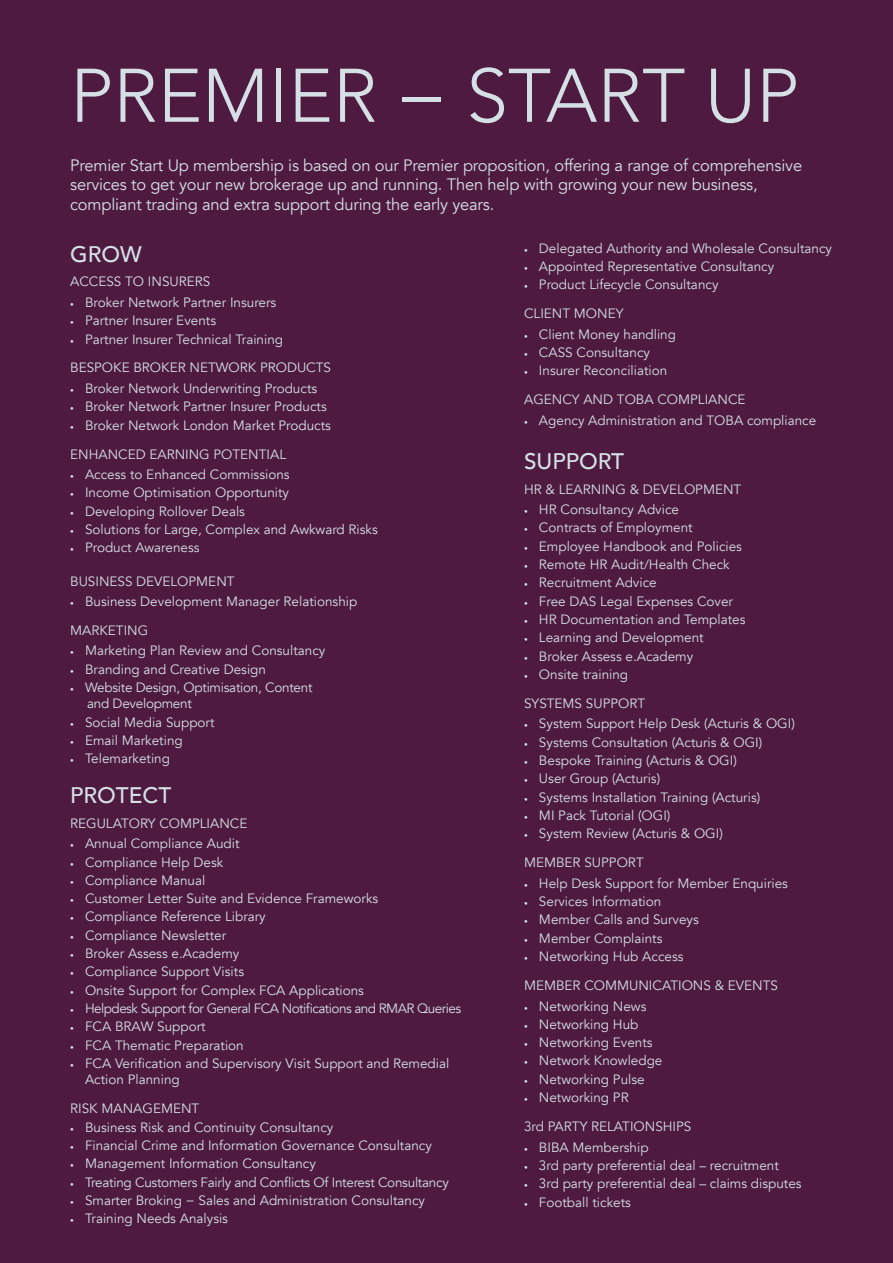
<style>
.page{position:relative;width:893px;height:1263px;background:#4e1a3f}
.page>*{position:absolute;margin:0;border:0;box-sizing:border-box;transform-origin:0 0}
.t1{font:300 75px "Avenir";color:#d5e0e6}
.t2{font:500 22.5px "Avenir";color:#d5e0e6}
.t3{font:16.5px/19.5px "Avenir";letter-spacing:-.01em;color:#d5e0e6}
.t4{font:13.5px/29px "Avenir";color:#d5e0e6}
.t5{font:13.5px/16.2px "Avenir";letter-spacing:-.02em;color:#d5e0e6}
.t6{font:13.5px "Avenir";letter-spacing:-.04em;color:#d5e0e6}
.s1{font-weight:400}
.s2{font-size:7.5px}
</style>
<div class="page">
<h1 class="t1" style="left:70px;top:52px;width:483px">PREM IER <span class="s1">−</span> START</h1>
<h1 class="t1" style="left:705px;top:52px;width:44px">UP</h1>
<p class="t3" style="left:70px;top:156px;width:733px">Premier Start Up membership is based on our Premier proposition, offering a range of comprehensive services to get your new brokerage up and running. Then help with growing your new business, compliant trading and extra support during the early years.</p>
<h2 class="t2" style="left:70px;top:234px;width:73px">GROW</h2>
<p class="t4" style="left:70px;top:268px;width:142px">ACCESS TO INSURERS</p>
<p class="t4" style="left:70px;top:288px;width:208px"><span class="s2">•</span> Broker Network Partner Insurers</p>
<p class="t4" style="left:70px;top:306px;width:147px"><span class="s2">•</span> Partner Insurer Events</p>
<p class="t4" style="left:70px;top:325px;width:262px"><span class="s2">•</span> Partner Insurer Technical Training<br>BESPOKE BROKER NETWORK PRODUCTS</p>
<p class="t4" style="left:70px;top:374px;width:249px"><span class="s2">•</span> Broker Network Underwriting Products</p>
<p class="t4" style="left:70px;top:392px;width:258px"><span class="s2">•</span> Broker Network Partner Insurer Products</p>
<p class="t4" style="left:70px;top:411px;width:262px"><span class="s2">•</span> Broker Network London Market Products<br>ENHANCED EARNING POTENTIAL</p>
<p class="t4" style="left:70px;top:460px;width:221px"><span class="s2">•</span> Access to Enhanced Commissions</p>
<p class="t4" style="left:70px;top:478px;width:220px"><span class="s2">•</span> Income Optimisation Opportunity</p>
<p class="t4" style="left:70px;top:497px;width:176px"><span class="s2">•</span> Developing Rollover Deals</p>
<p class="t4" style="left:70px;top:515px;width:309px"><span class="s2">•</span> Solutions for Large, Complex and Awkward Risks</p>
<p class="t4" style="left:70px;top:533px;width:131px"><span class="s2">•</span> Product Awareness</p>
<p class="t4" style="left:70px;top:567px;width:166px">BUSINESS DEVELOPMENT</p>
<p class="t4" style="left:70px;top:587px;width:289px"><span class="s2">•</span> Business Development Manager Relationship<br>MARKETING</p>
<p class="t4" style="left:70px;top:636px;width:257px"><span class="s2">•</span> Marketing Plan Review and Consultancy</p>
<p class="t4" style="left:70px;top:655px;width:197px"><span class="s2">•</span> Branding and Creative Design</p>
<p class="t5" style="left:87px;top:679px;width:227px;text-indent:-17px"><span class="s2">•</span> Website Design, Optimisation, Content and Development</p>
<p class="t4" style="left:70px;top:708px;width:146px"><span class="s2">•</span> Social Media Support</p>
<p class="t4" style="left:70px;top:726px;width:114px"><span class="s2">•</span> Email Marketing</p>
<p class="t4" style="left:70px;top:744px;width:101px"><span class="s2">•</span> Telemarketing</p>
<h2 class="t2" style="left:70px;top:776px;width:103px">PROTECT</h2>
<p class="t4" style="left:70px;top:809px;width:179px">REGULATORY COMPLIANCE</p>
<p class="t4" style="left:70px;top:829px;width:171px"><span class="s2">•</span> Annual Compliance Audit</p>
<p class="t4" style="left:70px;top:848px;width:155px"><span class="s2">•</span> Compliance Help Desk</p>
<p class="t4" style="left:70px;top:866px;width:137px"><span class="s2">•</span> Compliance Manual</p>
<p class="t4" style="left:70px;top:884px;width:310px"><span class="s2">•</span> Customer Letter Suite and Evidence Frameworks</p>
<p class="t4" style="left:70px;top:902px;width:197px"><span class="s2">•</span> Compliance Reference Library</p>
<p class="t4" style="left:70px;top:921px;width:158px"><span class="s2">•</span> Compliance Newsletter</p>
<p class="t4" style="left:70px;top:939px;width:171px"><span class="s2">•</span> Broker Assess e.Academy</p>
<p class="t4" style="left:70px;top:957px;width:175px"><span class="s2">•</span> Compliance Support Visits</p>
<p class="t4" style="left:70px;top:976px;width:295px"><span class="s2">•</span> Onsite Support for Complex FCA Applications</p>
<p class="t6" style="left:70px;top:1000px;width:392px"><span class="s2">•</span> Helpdesk Support for General FCA Notifications and RMAR Queries</p>
<p class="t4" style="left:70px;top:1012px;width:137px"><span class="s2">•</span> FCA BRAW Support</p>
<p class="t4" style="left:70px;top:1031px;width:175px"><span class="s2">•</span> FCA Thematic Preparation</p>
<p class="t4" style="left:85px;top:1055px;width:366px;line-height:16.2px;text-indent:-15px"><span class="s2">•</span> FCA Verification and Supervisory Visit Support and Remedial<br>Action Planning</p>
<p class="t4" style="left:70px;top:1094px;width:131px">RISK MANAGEMENT</p>
<p class="t4" style="left:70px;top:1113px;width:265px"><span class="s2">•</span> Business Risk and Continuity Consultancy</p>
<p class="t4" style="left:70px;top:1131px;width:363px"><span class="s2">•</span> Financial Crime and Information Governance Consultancy</p>
<p class="t4" style="left:70px;top:1149px;width:247px"><span class="s2">•</span> Management Information Consultancy</p>
<p class="t5" style="left:70px;top:1174px;width:380px"><span class="s2">•</span> Treating Customers Fairly and Conflicts Of Interest Consultancy</p>
<p class="t4" style="left:70px;top:1186px;width:356px"><span class="s2">•</span> Smarter Broking − Sales and Administration Consultancy</p>
<p class="t4" style="left:70px;top:1204px;width:159px"><span class="s2">•</span> Training Needs Analysis</p>
<p class="t4" style="left:524px;top:234px;width:309px"><span class="s2">•</span> Delegated Authority and Wholesale Consultancy</p>
<p class="t4" style="left:524px;top:252px;width:252px"><span class="s2">•</span> Appointed Representative Consultancy</p>
<p class="t4" style="left:524px;top:270px;width:196px"><span class="s2">•</span> Product Lifecycle Consultancy<br>CLIENT MONEY</p>
<p class="t4" style="left:524px;top:320px;width:153px"><span class="s2">•</span> Client Money handling</p>
<p class="t4" style="left:524px;top:338px;width:127px"><span class="s2">•</span> CASS Consultancy</p>
<p class="t4" style="left:524px;top:357px;width:223px"><span class="s2">•</span> Insurer Reconciliation<br>AGENCY AND TOBA COMPLIANCE</p>
<p class="t4" style="left:524px;top:406px;width:294px"><span class="s2">•</span> Agency Administration and TOBA compliance</p>
<h2 class="t2" style="left:524px;top:442px;width:102px">SUPPORT</h2>
<p class="t4" style="left:524px;top:475px;width:219px">HR &amp; LEARNING &amp; DEVELOPMENT</p>
<p class="t4" style="left:524px;top:495px;width:156px"><span class="s2">•</span> HR Consultancy Advice</p>
<p class="t4" style="left:524px;top:513px;width:170px"><span class="s2">•</span> Contracts of Employment</p>
<p class="t4" style="left:524px;top:532px;width:219px"><span class="s2">•</span> Employee Handbook and Policies</p>
<p class="t4" style="left:524px;top:550px;width:207px"><span class="s2">•</span> Remote HR Audit/Health Check</p>
<p class="t4" style="left:524px;top:568px;width:134px"><span class="s2">•</span> Recruitment Advice</p>
<p class="t4" style="left:524px;top:587px;width:210px"><span class="s2">•</span> Free DAS Legal Expenses Cover</p>
<p class="t4" style="left:524px;top:605px;width:223px"><span class="s2">•</span> HR Documentation and Templates</p>
<p class="t4" style="left:524px;top:623px;width:181px"><span class="s2">•</span> Learning and Development</p>
<p class="t4" style="left:524px;top:642px;width:171px"><span class="s2">•</span> Broker Assess e.Academy</p>
<p class="t4" style="left:524px;top:660px;width:123px"><span class="s2">•</span> Onsite training<br>SYSTEMS SUPPORT</p>
<p class="t4" style="left:524px;top:709px;width:272px"><span class="s2">•</span> System Support Help Desk (Acturis &amp; OGI)</p>
<p class="t4" style="left:524px;top:728px;width:240px"><span class="s2">•</span> Systems Consultation (Acturis &amp; OGI)</p>
<p class="t4" style="left:524px;top:746px;width:214px"><span class="s2">•</span> Bespoke Training (Acturis &amp; OGI)</p>
<p class="t4" style="left:524px;top:764px;width:138px"><span class="s2">•</span> User Group (Acturis)</p>
<p class="t4" style="left:524px;top:783px;width:238px"><span class="s2">•</span> Systems Installation Training (Acturis)</p>
<p class="t4" style="left:524px;top:801px;width:148px"><span class="s2">•</span> MI Pack Tutorial (OGI)</p>
<p class="t4" style="left:524px;top:819px;width:200px"><span class="s2">•</span> System Review (Acturis &amp; OGI)<br>MEMBER SUPPORT</p>
<p class="t4" style="left:524px;top:869px;width:265px"><span class="s2">•</span> Help Desk Support for Member Enquiries</p>
<p class="t4" style="left:524px;top:887px;width:139px"><span class="s2">•</span> Services Information</p>
<p class="t4" style="left:524px;top:905px;width:176px"><span class="s2">•</span> Member Calls and Surveys</p>
<p class="t4" style="left:524px;top:924px;width:140px"><span class="s2">•</span> Member Complaints</p>
<p class="t4" style="left:524px;top:942px;width:255px"><span class="s2">•</span> Networking Hub Access<br>MEMBER COMMUNICATIONS &amp; EVENTS</p>
<p class="t4" style="left:524px;top:991px;width:124px"><span class="s2">•</span> Networking News</p>
<p class="t4" style="left:524px;top:1010px;width:116px"><span class="s2">•</span> Networking Hub</p>
<p class="t4" style="left:524px;top:1028px;width:130px"><span class="s2">•</span> Networking Events</p>
<p class="t4" style="left:524px;top:1046px;width:140px"><span class="s2">•</span> Network Knowledge</p>
<p class="t4" style="left:524px;top:1065px;width:122px"><span class="s2">•</span> Networking Pulse</p>
<p class="t4" style="left:524px;top:1083px;width:169px"><span class="s2">•</span> Networking PR<br>3rd PARTY RELATIONSHIPS</p>
<p class="t4" style="left:524px;top:1133px;width:126px"><span class="s2">•</span> BIBA Membership</p>
<p class="t4" style="left:524px;top:1151px;width:256px"><span class="s2">•</span> 3rd party preferential deal – recruitment</p>
<p class="t4" style="left:524px;top:1169px;width:279px"><span class="s2">•</span> 3rd party preferential deal – claims disputes</p>
<p class="t4" style="left:524px;top:1188px;width:108px"><span class="s2">•</span> Football tickets</p>
</div>
